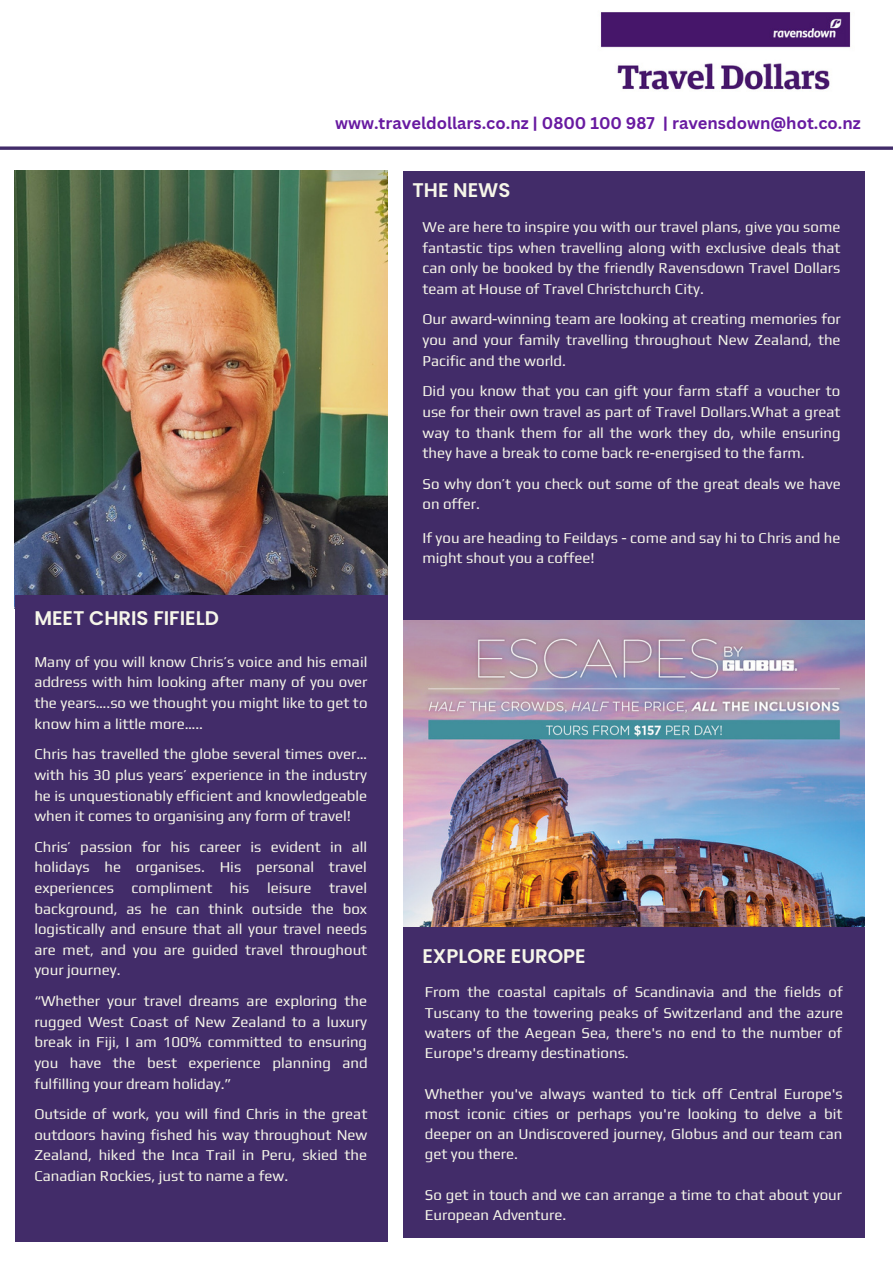
<style>
.page{position:relative;width:893px;height:1264px;background:#fff}
.page>*{position:absolute;margin:0;border:0;box-sizing:border-box;transform-origin:0 0}
.t1{font:600 19.8px "Poppins";color:#f6f6e9}
.t2{font:700 16.5px "Canva Sans";color:#681aa1}
.t3{font:15px/20.5px "Play";color:#f6f6e9;text-align:justify}
</style>
<div class="page">
<img style="left:15px;top:171px;width:372px;height:424px">
<div style="left:15px;top:595px;width:372px;height:646px;background:#422c69"></div>
<img style="left:403px;top:619px;width:461px;height:307px">
<div style="left:403px;top:926px;width:461px;height:311px;background:#422c69"></div>
<div style="left:403px;top:171px;width:461px;height:448px;background:#422c69"></div>
<svg style="left:0;top:146px;width:892px;height:4px;background:#5f4c80"></svg>
<img style="left:600px;top:12px;width:251px;height:78px">
<p class="t2" style="left:335px;top:111px;width:527px">www.traveldollars.co.nz | 0800 100 987 | ravensdown@hot.co.nz</p>
<p class="t1" style="left:34px;top:604px;width:186px">MEET CHRIS FIFIELD</p>
<p class="t3" style="left:34px;top:651px;width:335px">Many of you will know Chris’s voice and his email address with him looking after many of you over the years….so we thought you might like to get to know him a little more…..</p>
<p class="t3" style="left:34px;top:743px;width:334px">Chris has travelled the globe several times over… with his 30 plus years’ experience in the industry he is unquestionably efficient and knowledgeable when it comes to organising any form of travel!</p>
<p class="t3" style="left:34px;top:836px;width:334px">Chris’ passion for his career is evident in all holidays he organises. His personal travel experiences compliment his leisure travel background, as he can think outside the box logistically and ensure that all your travel needs are met, and you are guided travel throughout your journey.</p>
<p class="t3" style="left:34px;top:990px;width:334px">“Whether your travel dreams are exploring the rugged West Coast of New Zealand to a luxury break in Fiji, I am 100% committed to ensuring you have the best experience planning and fulfilling your dream holiday.”</p>
<p class="t3" style="left:34px;top:1103px;width:334px">Outside of work, you will find Chris in the great outdoors having fished his way throughout New Zealand, hiked the Inca Trail in Peru, skied the Canadian Rockies, just to name a few.</p>
<p class="t1" style="left:412px;top:177px;width:99px">THE NEWS</p>
<p class="t3" style="left:422px;top:216px;width:419px">We are here to inspire you with our travel plans, give you some fantastic tips when travelling along with exclusive deals that can only be booked by the friendly Ravensdown Travel Dollars team at House of Travel Christchurch City.</p>
<p class="t3" style="left:422px;top:309px;width:420px">Our award-winning team are looking at creating memories for you and your family travelling throughout New Zealand, the Pacific and the world.</p>
<p class="t3" style="left:422px;top:380px;width:419px">Did you know that you can gift your farm staff a voucher to use for their own travel as part of Travel Dollars.What a great way to thank them for all the work they do, while ensuring they have a break to come back re-energised to the farm.</p>
<p class="t3" style="left:422px;top:473px;width:419px">So why don’t you check out some of the great deals we have on offer.</p>
<p class="t3" style="left:422px;top:527px;width:419px">If you are heading to Feildays - come and say hi to Chris and he might shout you a coffee!</p>
<p class="t1" style="left:422px;top:941px;width:165px">EXPLORE EUROPE</p>
<p class="t3" style="left:425px;top:981px;width:420px">From the coastal capitals of Scandinavia and the fields of Tuscany to the towering peaks of Switzerland and the azure waters of the Aegean Sea, there's no end to the number of Europe's dreamy destinations.</p>
<p class="t3" style="left:425px;top:1082px;width:419px">Whether you've always wanted to tick off Central Europe's most iconic cities or perhaps you're looking to delve a bit deeper on an Undiscovered journey, Globus and our team can get you there.</p>
<p class="t3" style="left:425px;top:1184px;width:419px">So get in touch and we can arrange a time to chat about your<br>European Adventure.</p>
</div>
